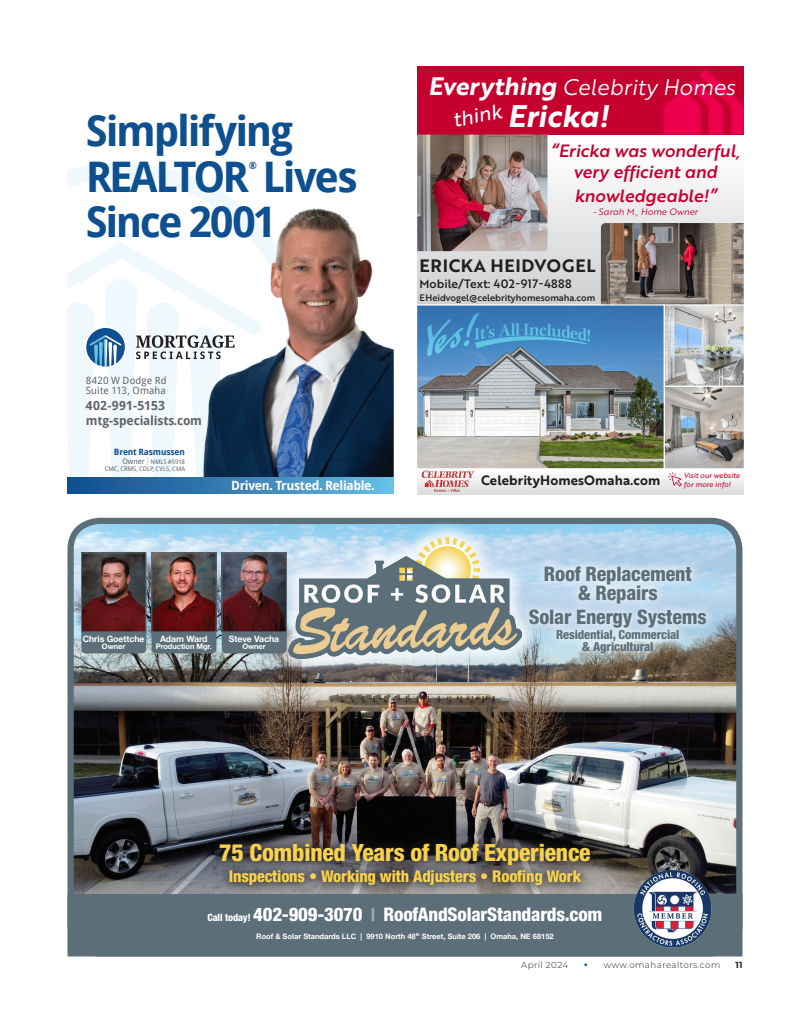
<style>
.page{position:relative;width:810px;height:1035px;background:#fff}
.page>*{position:absolute;margin:0;border:0;box-sizing:border-box;transform-origin:0 0}
.t1{font:700 42.12px/46.2px "Droid Sans";letter-spacing:-.055em;color:#0e4f90}
.t2{font:30.38px "Brother 1816 Bold Italic";color:#fff}
.t3{font:800 condensed 23.75px "Helvetica Neue LT Std";letter-spacing:-.01em;color:#f6d24e}
.t4{font:22px "Brother 1816 Book Italic";color:#fff}
.t5{font:20.25px "Brother 1816 Regular Italic";color:#fff}
.t6{font:800 condensed 20px/18.8px "Helvetica Neue LT Std";letter-spacing:-.01em;color:#5c6f78;text-align:center}
.t7{font:800 condensed 18.75px "Helvetica Neue LT Std";letter-spacing:-.01em;color:#fff}
.t8{font:17.5px "Brother 1816 Bold";letter-spacing:.04em;color:#231f20}
.t9{font:17.38px/20.8px "Brother 1816 Medium Italic";color:#c5002e;text-align:center}
.t10{font:800 condensed 16.25px "Helvetica Neue LT Std";letter-spacing:-.01em;color:#f6d24e}
.t11{font:13.25px "Brother 1816 Bold";letter-spacing:.01em;color:#231f20}
.t12{font:700 12.75px "Droid Sans";letter-spacing:-.03em;color:#fff}
.t13{font:800 condensed 12.5px/12.5px "Helvetica Neue LT Std";letter-spacing:-.01em;color:#5c6f78;text-align:center}
.t14{font:700 12.5px/15px "Droid Sans";letter-spacing:-.015em;color:#61656a}
.t15{font:11.88px "Brother 1816 Medium";letter-spacing:.02em;color:#231f20}
.t16{font:10px/10px "Droid Sans";letter-spacing:.015em;color:#61656a}
.t17{font:700 9.88px "Droid Sans";color:#0e4f90}
.t18{font:9.25px "Brother 1816 Medium";color:#231f20}
.t19{font:9.12px "Brother 1816 Book Italic";color:#c5002e}
.t20{font:700 8.75px "Helvetica Neue";letter-spacing:-.01em;color:#fff}
.t21{font:300 8.75px "Montserrat";letter-spacing:.05em;color:#231f20}
.t22{font:700 8.75px "Droid Sans";letter-spacing:-.015em;color:#0e4f90}
.t23{font:700 8.75px "Montserrat";color:#231f20}
.t24{font:700 7.5px "Helvetica Neue";color:#fff}
.t25{font:7.25px/8.5px "Brother 1816 Regular Italic";color:#c5002e}
.t26{font:6.25px/7.5px "Droid Sans";letter-spacing:-.01em;color:#61656a;text-align:right}
.s1{font-size:7.5px}
.s2{font-size:7.5px;color:#a5a7a9}
.s3{font-family:"Brother 1816 Bold Italic";font-size:24.62px}
.s4{font-size:10px}
.s5{font-size:17.5px;color:#a2b1ba}
</style>
<div class="page">
<div style="left:417px;top:135px;width:327px;height:171px;background:linear-gradient(to bottom,#fff,#cdced0)"></div>
<div style="left:417px;top:468px;width:327px;height:26px;background:linear-gradient(to bottom,#fff,#dddee0)"></div>
<div style="left:417px;top:66px;width:327px;height:69px;background:#c5002e"></div>
<svg style="left:422px;top:471px;width:52px;height:21px"></svg>
<svg style="left:664px;top:69px;width:80px;height:66px"></svg>
<img style="left:417px;top:135px;width:131px;height:116px">
<img style="left:662px;top:304px;width:82px;height:183px">
<img style="left:417px;top:304px;width:249px;height:166px">
<img style="left:425px;top:310px;width:167px;height:54px">
<img style="left:601px;top:223px;width:143px;height:81px">
<svg style="left:68px;top:163px;width:170px;height:314px"></svg>
<div style="left:84px;top:326px;width:43px;height:42px;background:#fff;border-radius:50%"></div>
<svg style="left:68px;top:242px;width:107px;height:125px"></svg>
<img style="left:175px;top:204px;width:218px;height:273px">
<svg style="left:393px;top:67px;width:1px;height:426px"></svg>
<div style="left:68px;top:477px;width:326px;height:16px;background:linear-gradient(to right,#0f498a,#65bae2)"></div>
<img style="left:68px;top:518px;width:674px;height:376px">
<div style="left:81px;top:626px;width:65px;height:27px;background:#5c6f78;border-radius:4px"></div>
<div style="left:68px;top:895px;width:674px;height:61px;background:#5c6f78"></div>
<div style="left:68px;top:894px;width:674px;height:63px;border:1px solid #5c6f78"></div>
<img style="left:632px;top:869px;width:81px;height:79px">
<div style="left:519px;top:556px;width:198px;height:109px;background:#fff;opacity:.75"></div>
<div style="left:210px;top:833px;width:390px;height:63px;background:#231f20;opacity:.75"></div>
<img style="left:83px;top:555px;width:61px;height:75px">
<div style="left:81px;top:553px;width:65px;height:79px;border:1px solid #5c6f78"></div>
<div style="left:152px;top:626px;width:64px;height:27px;background:#5c6f78;border-radius:4px"></div>
<img style="left:154px;top:555px;width:60px;height:75px">
<div style="left:152px;top:553px;width:64px;height:79px;border:1px solid #5c6f78"></div>
<div style="left:271px;top:520px;width:268px;height:156px;background:#fff;opacity:.75"></div>
<img style="left:289px;top:538px;width:232px;height:120px">
<div style="left:222px;top:626px;width:65px;height:27px;background:#5c6f78;border-radius:4px"></div>
<img style="left:224px;top:555px;width:61px;height:75px">
<div style="left:222px;top:553px;width:65px;height:79px;border:1px solid #5c6f78"></div>
<p class="t1" style="left:86px;top:107px;width:273px">Simplifying<br>REALTOR Lives</p>
<p class="t17" style="left:249px;top:159px;width:10px">®</p>
<p class="t1" style="left:86px;top:198px;width:192px">Since 2001</p>
<p class="t16" style="left:86px;top:375px;width:82px">8420 W Dodge Rd<br>Suite 113, Omaha</p>
<p class="t14" style="left:86px;top:398px;width:118px">402-991-5153 mtg-specialists.com</p>
<p class="t22" style="left:114px;top:446px;width:73px">Brent Rasmussen</p>
<p class="t26" style="left:105px;top:458px;width:82px"><span class="s1">Owner</span> <span class="s2">|</span> NMLS #5918<br>CMC, CRMS, CDLP, CVLS, CMA</p>
<p class="t12" style="left:231px;top:476px;width:145px">Driven. Trusted. Reliable.</p>
<p class="t20" style="left:83px;top:632px;width:63px">Chris Goettche</p>
<p class="t24" style="left:102px;top:641px;width:25px">Owner</p>
<p class="t20" style="left:160px;top:632px;width:49px">Adam Ward</p>
<p class="t24" style="left:156px;top:641px;width:58px">Production Mgr.</p>
<p class="t20" style="left:229px;top:632px;width:52px">Steve Vacha</p>
<p class="t24" style="left:242px;top:641px;width:25px">Owner</p>
<p class="t4" style="left:428px;top:70px;width:309px"><span class="s3">Everything</span> Celebrity Homes</p>
<p class="t5" style="left:450px;top:105px;width:51px;rotate:-11deg">think</p>
<p class="t2" style="left:508px;top:93px;width:103px">Ericka!</p>
<p class="t9" style="left:551px;top:140px;width:191px">“Ericka was wonderful, very efficient and</p>
<p class="t9" style="left:574px;top:185px;width:144px">knowledgeable!”</p>
<p class="t19" style="left:593px;top:205px;width:107px">- Sarah M., Home Owner</p>
<p class="t8" style="left:420px;top:252px;width:177px">ERICKA HEIDVOGEL</p>
<p class="t15" style="left:420px;top:275px;width:154px">Mobile/Text: 402-917-4888</p>
<p class="t18" style="left:420px;top:291px;width:177px">EHeidvogel@celebrityhomesomaha.com</p>
<p class="t11" style="left:481px;top:470px;width:181px">CelebrityHomesOmaha.com</p>
<p class="t25" style="left:684px;top:471px;width:58px">Visit our website for more info!</p>
<p class="t6" style="left:544px;top:564px;width:149px">Roof Replacement &amp; Repairs</p>
<p class="t6" style="left:529px;top:607px;width:179px">Solar Energy Systems</p>
<p class="t13" style="left:556px;top:628px;width:125px">Residential, Commercial &amp; Agricultural</p>
<p class="t3" style="left:219px;top:838px;width:373px">75 Combined Years of Roof Experience</p>
<p class="t10" style="left:229px;top:866px;width:354px">Inspections • Working with Adjusters • Roofing Work</p>
<p class="t7" style="left:207px;top:903px;width:397px"><span class="s4">Call today!</span> 402-909-3070 <span class="s5">|</span> RoofAndSolarStandards.com</p>
<p class="t24" style="left:256px;top:930px;width:299px">Roof &amp; Solar Standards LLC | 9910 North 48<sup>th</sup> Street, Suite 206 | Omaha, NE 68152</p>
<p class="t21" style="left:521px;top:959px;width:49px">April 2024</p>
<p class="t21" style="left:604px;top:959px;width:118px">www.omaharealtors.com</p>
<p class="t23" style="left:736px;top:958px;width:8px">11</p>
</div>
